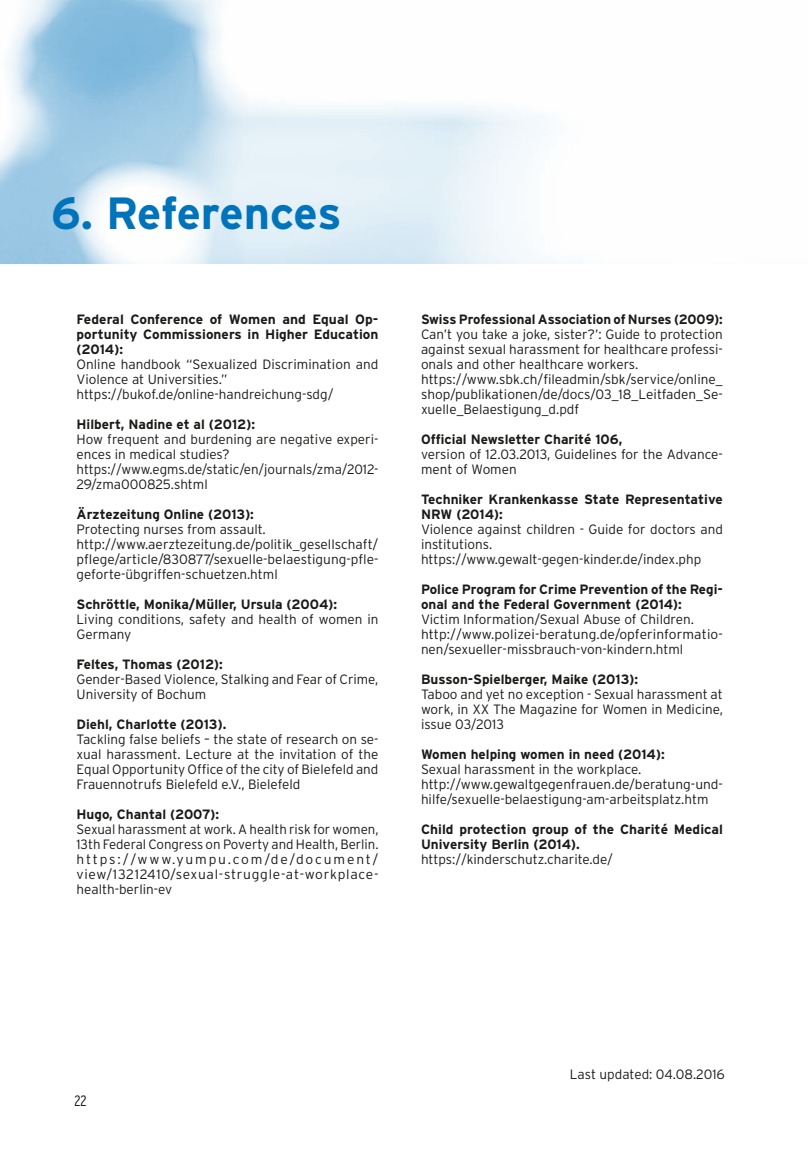
<style>
.page{position:relative;width:808px;height:1149px;background:#fff}
.page>*{position:absolute;margin:0;border:0;box-sizing:border-box;transform-origin:0 0}
.t1{font:700 45px "Interstate";color:#0073bb}
.t2{font:300 condensed 15px "Interstate";color:#1a1a18}
.t3{font:300 13.5px/15px "Interstate";color:#1a1a18}
.t4{font:700 13.5px/15px "Interstate";color:#1a1a18}
</style>
<div class="page">
<h1 class="t1" style="left:51px;top:188px;width:292px">6. References</h1>
<p class="t4" style="left:77px;top:311px;width:303px;text-align:justify">Federal Conference of Women and Equal Op&shy;portunity Commissioners in Higher Education (2014):</p>
<p class="t3" style="left:77px;top:356px;width:303px">Online handbook “Sexualized Discrimination and<br>Violence at Universities.” https://bukof.de/online-handreichung-sdg/</p>
<p class="t4" style="left:77px;top:416px;width:180px">Hilbert, Nadine et al (2012):</p>
<p class="t3" style="left:77px;top:431px;width:303px">How frequent and burdening are negative experi&shy;ences in medical studies? https://www.egms.de/static/en/journals/zma/2012- 29/zma000825.shtml</p>
<p class="t4" style="left:77px;top:506px;width:179px">Ärztezeitung Online (2013):</p>
<p class="t3" style="left:77px;top:521px;width:303px">Protecting nurses from assault. http://www.aerztezeitung.de/politik_gesellschaft/ pflege/article/830877/sexuelle-belaestigung-pfle&shy;geforte-übgriffen-schuetzen.html</p>
<p class="t4" style="left:77px;top:596px;width:262px">Schröttle, Monika/M üller, U rsula (2004):</p>
<p class="t3" style="left:77px;top:611px;width:303px">Living conditions, safety and health of women in<br>Germany</p>
<p class="t4" style="left:77px;top:656px;width:148px">Feltes, Thomas (2012):</p>
<p class="t3" style="left:77px;top:671px;width:303px">Gender-Based Violence, Stalking and Fear of Crime,<br>University of Bochum</p>
<p class="t4" style="left:77px;top:716px;width:151px">Diehl, Charlotte (2013).</p>
<p class="t3" style="left:77px;top:731px;width:303px;text-align:justify">Tackling false beliefs – the state of research on se&shy;xual harassment. Lecture at the invitation of the Equal Opportunity Office of the city of Bielefeld and Frauennotrufs Bielefeld e.V., Bielefeld</p>
<p class="t4" style="left:77px;top:806px;width:144px">Hugo, Chantal (2007):</p>
<p class="t3" style="left:77px;top:821px;width:303px;text-align:justify">Sexual harassment at work. A health risk for women, 13th Federal Congress on Poverty and Health, Berlin. https://www.yumpu.com/de/document/ view/13212410/sexual-struggle-at-workplace&shy;health-berlin-ev</p>
<p class="t4" style="left:421px;top:311px;width:303px">Swiss Professional Association of N urses (2009):</p>
<p class="t3" style="left:421px;top:326px;width:303px">Can’t you take a joke, sister?’: Guide to protection against sexual harassment for healthcare professi&shy;onals and other healthcare workers. https://www.sbk.ch/fileadmin/sbk/service/online_ shop/publikationen/de/docs/03_18_Leitfaden_Se&shy;xuelle_Belaestigung_d.pdf</p>
<p class="t4" style="left:421px;top:431px;width:203px">Official N ewsletter Charité 106,</p>
<p class="t3" style="left:421px;top:446px;width:303px">version of 12.03.2013, Guidelines for the Advance&shy;ment of Women</p>
<p class="t4" style="left:421px;top:491px;width:303px">Techniker Krankenkasse State Representative<br>NRW (2014):</p>
<p class="t3" style="left:421px;top:521px;width:303px">Violence against children - Guide for doctors and institutions. https://www.gewalt-gegen-kinder.de/index.php</p>
<p class="t4" style="left:421px;top:581px;width:303px">Police Program for Crime Prevention of the Regi&shy;onal and the Federal Government (2014):</p>
<p class="t3" style="left:421px;top:611px;width:303px">Victim Information/Sexual Abuse of Children. http://www.polizei-beratung.de/opferinformatio&shy;nen/sexueller-missbrauch-von-kindern.html</p>
<p class="t4" style="left:421px;top:671px;width:219px">Busson-Spielberger, Maike (2013):</p>
<p class="t3" style="left:421px;top:686px;width:303px;text-align:justify">Taboo and yet no exception - Sexual harassment at work, in XX The Magazine for Women in Medicine, issue 03/2013</p>
<p class="t4" style="left:421px;top:746px;width:245px">Women helping women in need (2014):</p>
<p class="t3" style="left:421px;top:761px;width:303px">Sexual harassment in the workplace. http://www.gewaltgegenfrauen.de/beratung-und&shy;hilfe/sexuelle-belaestigung-am-arbeitsplatz.htm</p>
<p class="t4" style="left:421px;top:821px;width:303px">Child protection group of the Charité Medical<br>U niversity Berlin (2014).</p>
<p class="t3" style="left:421px;top:851px;width:193px">https://kinderschutz.charite.de/</p>
<p class="t2" style="left:74px;top:1091px;width:14px">22</p>
<p class="t3" style="left:570px;top:1066px;width:157px">Last updated: 04.08.2016</p>
</div>
